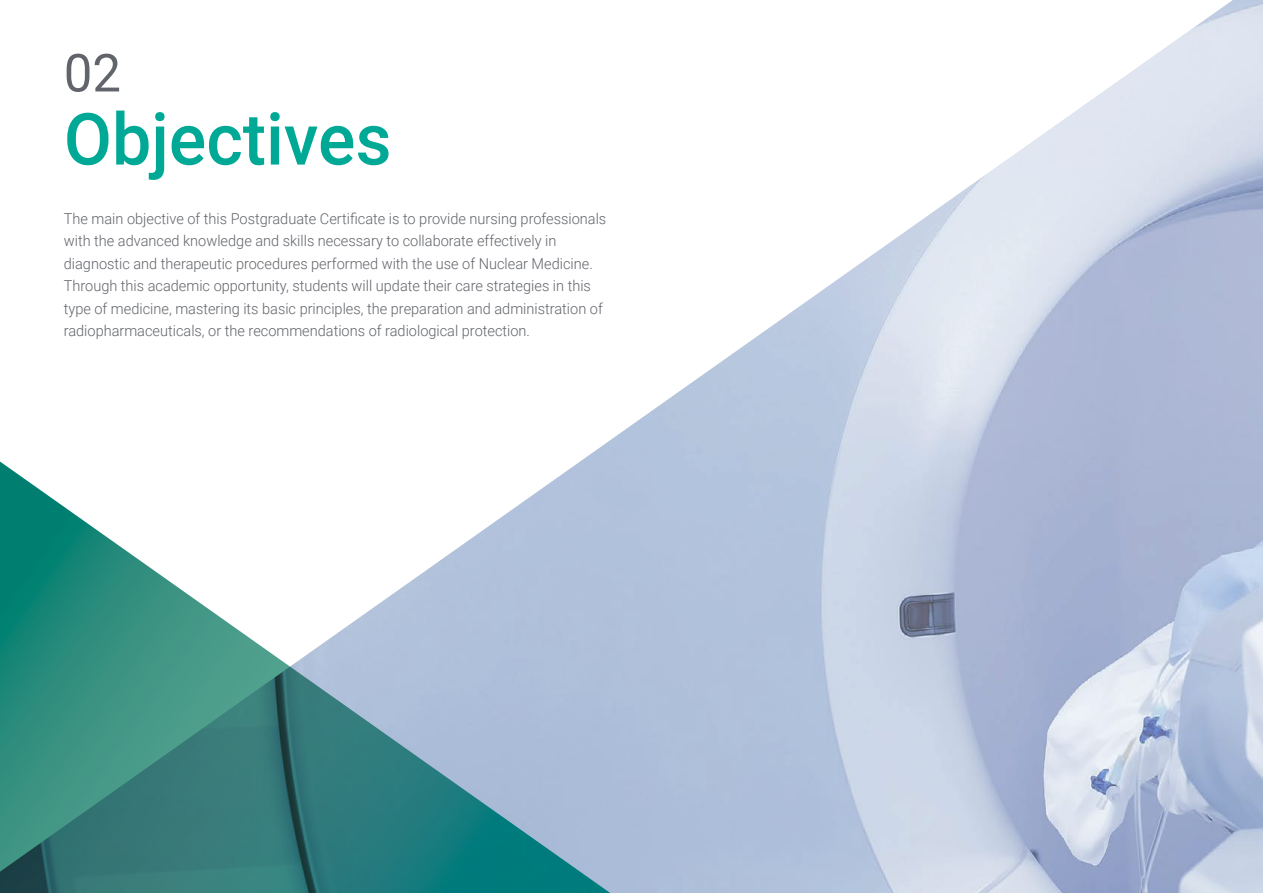
<style>
.page{position:relative;width:1263px;height:893px;background:#fff}
.page>*{position:absolute;margin:0;border:0;box-sizing:border-box;transform-origin:0 0}
.t1{font:500 72px "Roboto";color:#00a996}
.t2{font:52.5px "Roboto";color:#61646a}
.t3{font:300 15px/22.5px "Roboto";color:#61646a}
</style>
<div class="page">
<img style="left:602px;top:0;width:661px;height:893px">
<svg style="left:0;top:446px;width:640px;height:447px"></svg>
<h2 class="t2" style="left:64px;top:36px;width:59px">02</h2>
<h1 class="t1" style="left:64px;top:89px;width:329px">Objectives</h1>
<p class="t3" style="left:64px;top:207px;width:544px">The main objective of this Postgraduate Certificate is to provide nursing professionals with the advanced knowledge and skills necessary to collaborate effectively in diagnostic and therapeutic procedures performed with the use of Nuclear Medicine.<br>Through this academic opportunity, students will update their care strategies in this type of medicine, mastering its basic principles, the preparation and administration of radiopharmaceuticals, or the recommendations of radiological protection.</p>
</div>
